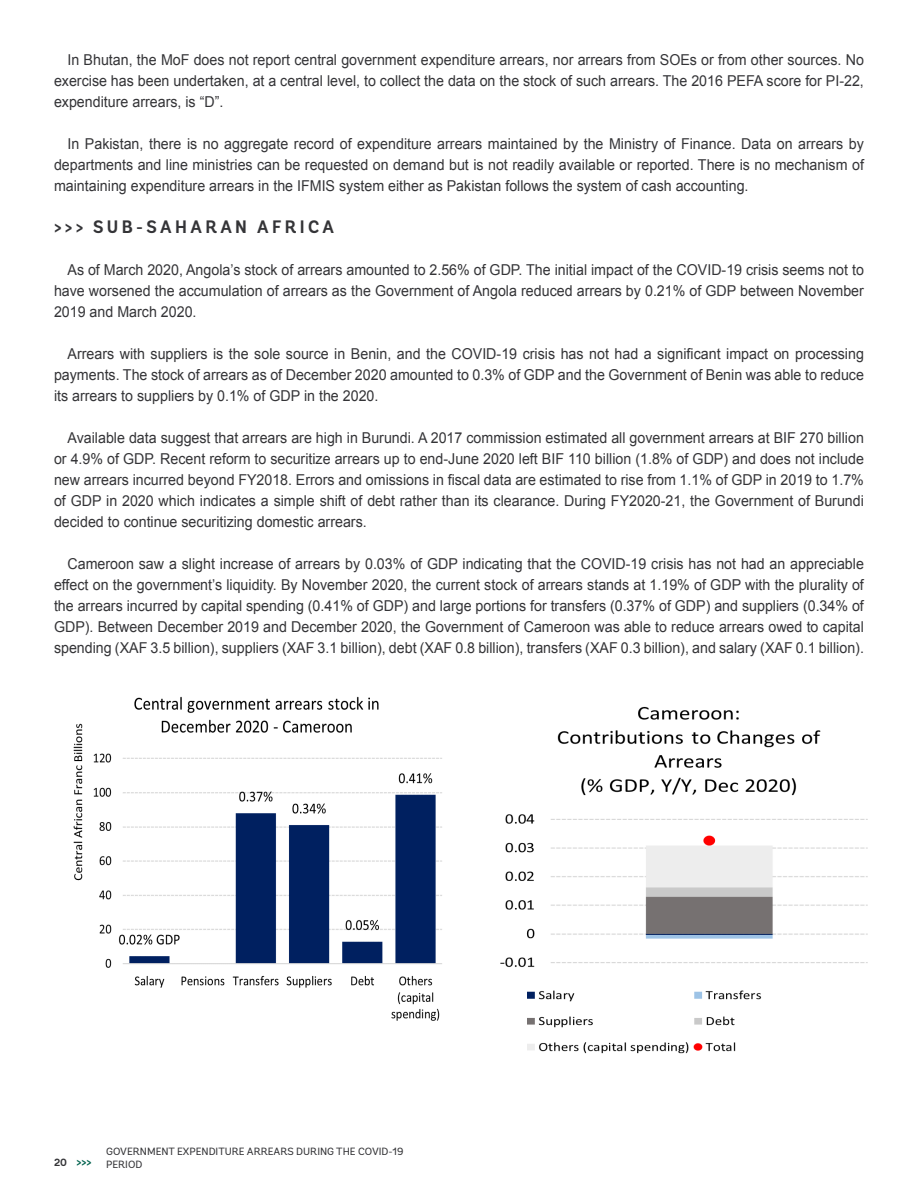
<style>
.page{position:relative;width:918px;height:1188px;background:#fff}
.page>*{position:absolute;margin:0;border:0;box-sizing:border-box;transform-origin:0 0}
.body{font:700 18px "Andes";letter-spacing:.2em;color:#343437;scale:.95 1}
.body-2{font:15px/21px "Arial";color:#343437;text-align:justify;scale:.95 1}
.t1{font:10.5px/12.6px "Andes";color:#343437}
.t2{font:700 10.5px "Andes";color:#343437}
</style>
<div class="page">
<img style="left:73px;top:696px;width:369px;height:325px">
<img style="left:500px;top:706px;width:368px;height:348px">
<p class="body-2" style="left:54px;top:49px;width:854px;text-indent:14px">In Bhutan, the MoF does not report central government expenditure arrears, nor arrears from SOEs or from other sources. No exercise has been undertaken, at a central level, to collect the data on the stock of such arrears. The 2016 PEFA score for PI-22, expenditure arrears, is “D”.</p>
<p class="body-2" style="left:54px;top:133px;width:854px;text-indent:14px">In Pakistan, there is no aggregate record of expenditure arrears maintained by the Ministry of Finance. Data on arrears by departments and line ministries can be requested on demand but is not readily available or reported. There is no mechanism of maintaining expenditure arrears in the IFMIS system either as Pakistan follows the system of cash accounting.</p>
<p class="body" style="left:54px;top:215px;width:296px">&gt;&gt;&gt; SUB-SAHARAN AFRICA</p>
<p class="body-2" style="left:54px;top:259px;width:854px;text-indent:14px">As of March 2020, Angola’s stock of arrears amounted to 2.56% of GDP. The initial impact of the COVID-19 crisis seems not to have worsened the accumulation of arrears as the Government of Angola reduced arrears by 0.21% of GDP between November 2019 and March 2020.</p>
<p class="body-2" style="left:54px;top:343px;width:854px;text-indent:14px">Arrears with suppliers is the sole source in Benin, and the COVID-19 crisis has not had a significant impact on processing payments. The stock of arrears as of December 2020 amounted to 0.3% of GDP and the Government of Benin was able to reduce its arrears to suppliers by 0.1% of GDP in the 2020.</p>
<p class="body-2" style="left:54px;top:427px;width:854px;text-indent:14px">Available data suggest that arrears are high in Burundi. A 2017 commission estimated all government arrears at BIF 270 billion or 4.9% of GDP. Recent reform to securitize arrears up to end-June 2020 left BIF 110 billion (1.8% of GDP) and does not include new arrears incurred beyond FY2018. Errors and omissions in fiscal data are estimated to rise from 1.1% of GDP in 2019 to 1.7% of GDP in 2020 which indicates a simple shift of debt rather than its clearance. During FY2020-21, the Government of Burundi decided to continue securitizing domestic arrears.</p>
<p class="body-2" style="left:54px;top:553px;width:854px;text-indent:14px">Cameroon saw a slight increase of arrears by 0.03% of GDP indicating that the COVID-19 crisis has not had an appreciable effect on the government’s liquidity. By November 2020, the current stock of arrears stands at 1.19% of GDP with the plurality of the arrears incurred by capital spending (0.41% of GDP) and large portions for transfers (0.37% of GDP) and suppliers (0.34% of GDP). Between December 2019 and December 2020, the Government of Cameroon was able to reduce arrears owed to capital spending (XAF 3.5 billion), suppliers (XAF 3.1 billion), debt (XAF 0.8 billion), transfers (XAF 0.3 billion), and salary (XAF 0.1 billion).</p>
<p class="t2" style="left:54px;top:1156px;width:15px">20</p>
<p class="t1" style="left:77px;top:1145px;width:328px;text-indent:30px">GOVERNMENT EXPENDITURE ARREARS DURING THE COVID-19 <sup>&gt;&gt;&gt;</sup> PERIOD</p>
</div>
